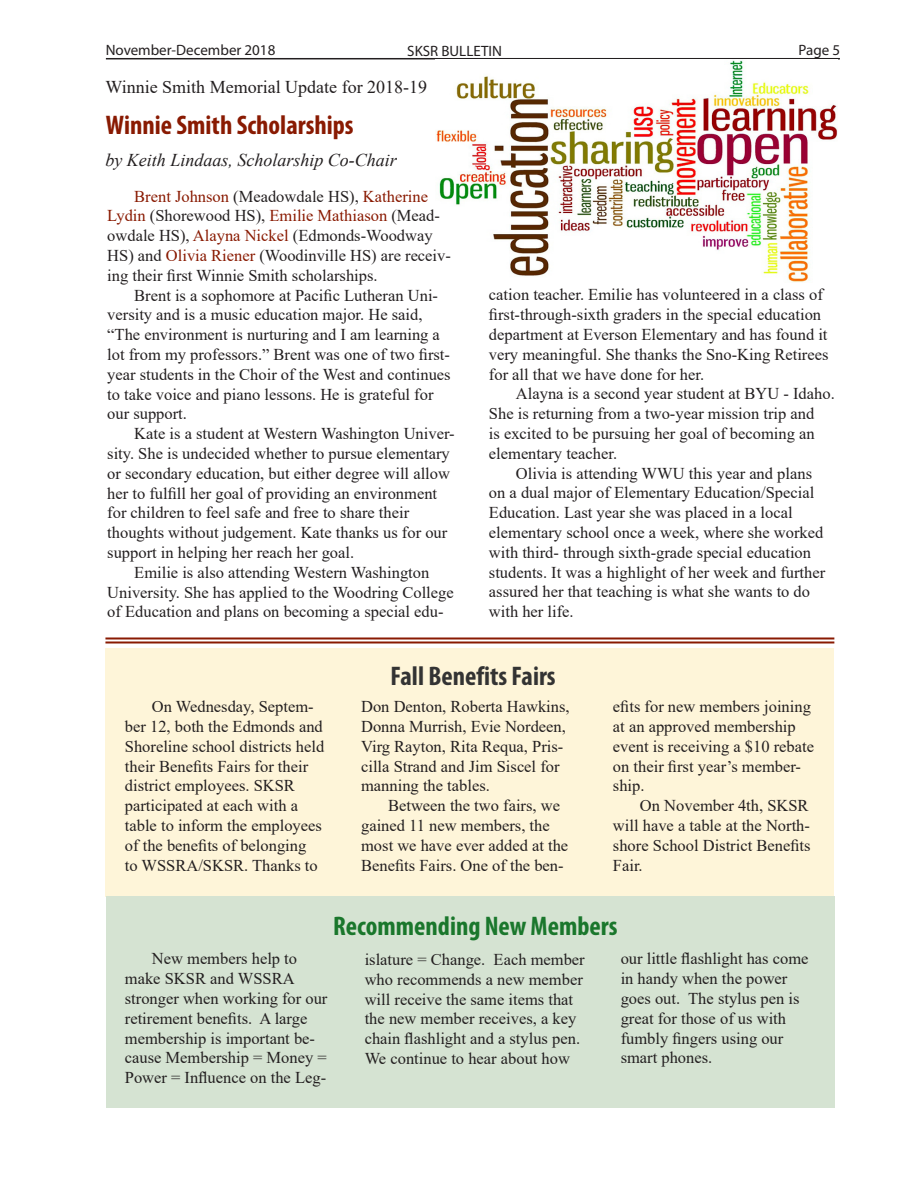
<style>
.page{position:relative;width:918px;height:1188px;background:#fff}
.page>*{position:absolute;margin:0;border:0;box-sizing:border-box;transform-origin:0 0}
.Headline{font:700 condensed 27px "Myriad Pro";color:#891a02}
.Headline-2{font:700 condensed 27px "Myriad Pro";color:#1a772c}
.t1{font:700 condensed 27px "Myriad Pro";color:#333}
.t2{font:18px "Times New Roman";color:#231f20}
.t3{font:italic 18px "Times New Roman";color:#231f20}
.Body_text{font:16.5px/19.8px "Times New Roman";color:#231f20}
.t4{font:15px "Myriad Pro";color:#231f20}
.s1{color:#891a02}
</style>
<div class="page">
<hr style="left:106px;top:58px;width:734px;height:1px;background:#231f20">
<div style="left:105px;top:648px;width:729px;height:248px;background:#fef5d9"></div>
<div style="left:106px;top:896px;width:728px;height:212px;background:#d5e3d2"></div>
<img style="left:436px;top:60px;width:401px;height:222px">
<hr style="left:105px;top:637px;width:729px;height:2px;background:#891a02">
<hr style="left:105px;top:642px;width:729px;height:2px;background:#891a02">
<p class="t4" style="left:106px;top:41px;width:171px">November-December 2018</p>
<p class="t4" style="left:407px;top:41px;width:96px">SKSR BULLETIN</p>
<p class="t4" style="left:799px;top:41px;width:43px">Page 5</p>
<p class="t2" style="left:105px;top:75px;width:323px">Winnie Smith Memorial Update for 2018-19</p>
<p class="Headline" style="left:106px;top:109px;width:249px">Winnie Smith Scholarships</p>
<p class="t3" style="left:105px;top:148px;width:293px">by Keith Lindaas, Scholarship Co-Chair</p>
<p class="Body_text" style="left:107px;top:186px;width:345px;text-indent:27px"><span class="s1">Brent Johnson</span> (Meadowdale HS), <span class="s1">Katherine Lydin</span> (Shorewood HS), <span class="s1">Emilie Mathiason</span> (Mead&shy;owdale HS), <span class="s1">Alayna Nickel</span> (Edmonds-Woodway HS) and <span class="s1">Olivia Riener</span> (Woodinville HS) are receiv&shy;ing their first Winnie Smith scholarships.</p>
<p class="Body_text" style="left:107px;top:285px;width:345px;text-indent:27px">Brent is a sophomore at Pacific Lutheran Uni&shy;versity and is a music education major. He said, “The environment is nurturing and I am learning a lot from my professors.” Brent was one of two first&shy;year students in the Choir of the West and continues to take voice and piano lessons. He is grateful for our support.</p>
<p class="Body_text" style="left:107px;top:423px;width:349px;text-indent:27px">Kate is a student at Western Washington Univer&shy;sity. She is undecided whether to pursue elementary or secondary education, but either degree will allow her to fulfill her goal of providing an environment for children to feel safe and free to share their thoughts without judgement. Kate thanks us for our support in helping her reach her goal.</p>
<p class="Body_text" style="left:107px;top:562px;width:348px;text-indent:27px">Emilie is also attending Western Washington<br>University. She has applied to the Woodring College of Education and plans on becoming a special edu-</p>
<p class="Body_text" style="left:489px;top:284px;width:341px">cation teacher. Emilie has volunteered in a class of first-through-sixth graders in the special education department at Everson Elementary and has found it very meaningful. She thanks the Sno-King Retirees for all that we have done for her.</p>
<p class="Body_text" style="left:489px;top:383px;width:347px;text-indent:27px">Alayna is a second year student at BYU - Idaho.<br>She is returning from a two-year mission trip and<br>is excited to be pursuing her goal of becoming an elementary teacher.</p>
<p class="Body_text" style="left:489px;top:463px;width:338px;text-indent:27px">Olivia is attending WWU this year and plans on a dual major of Elementary Education/Special Education. Last year she was placed in a local elementary school once a week, where she worked with third- through sixth-grade special education students. It was a highlight of her week and further assured her that teaching is what she wants to do with her life.</p>
<p class="t1" style="left:391px;top:659px;width:167px">Fall Benefits Fairs</p>
<p class="Body_text" style="left:125px;top:696px;width:201px;text-indent:27px">On Wednesday, Septem&shy;ber 12, both the Edmonds and<br>Shoreline school districts held their Benefits Fairs for their district employees. SKSR participated at each with a table to inform the employees of the benefits of belonging<br>to WSSRA/SKSR. Thanks to</p>
<p class="Body_text" style="left:361px;top:696px;width:210px">Don Denton, Roberta Hawkins,<br>Donna Murrish, Evie Nordeen,<br>Virg Rayton, Rita Requa, Pris&shy;cilla Strand and Jim Siscel for manning the tables.</p>
<p class="Body_text" style="left:361px;top:795px;width:209px;text-indent:27px">Between the two fairs, we gained 11 new members, the most we have ever added at the<br>Benefits Fairs. One of the ben-</p>
<p class="Body_text" style="left:613px;top:696px;width:203px">efits for new members joining at an approved membership event is receiving a $10 rebate on their first year’s member&shy;ship.</p>
<p class="Body_text" style="left:613px;top:795px;width:199px;text-align:justify;text-indent:27px">On November 4th, SKSR will have a table at the North&shy;shore School District Benefits Fair.</p>
<p class="Headline-2" style="left:333px;top:909px;width:286px">Recommending New Members</p>
<p class="Body_text" style="left:125px;top:949px;width:204px;text-indent:27px">New members help to make SKSR and WSSRA stronger when working for our retirement benefits. A large membership is important be&shy;cause Membership = Money =<br>Power = Influence on the Leg-</p>
<p class="Body_text" style="left:365px;top:949px;width:222px">islature = Change. Each member who recommends a new member will receive the same items that the new member receives, a key chain flashlight and a stylus pen.<br>We continue to hear about how</p>
<p class="Body_text" style="left:621px;top:949px;width:189px">our little flashlight has come in handy when the power goes out. The stylus pen is great for those of us with fumbly fingers using our smart phones.</p>
</div>
